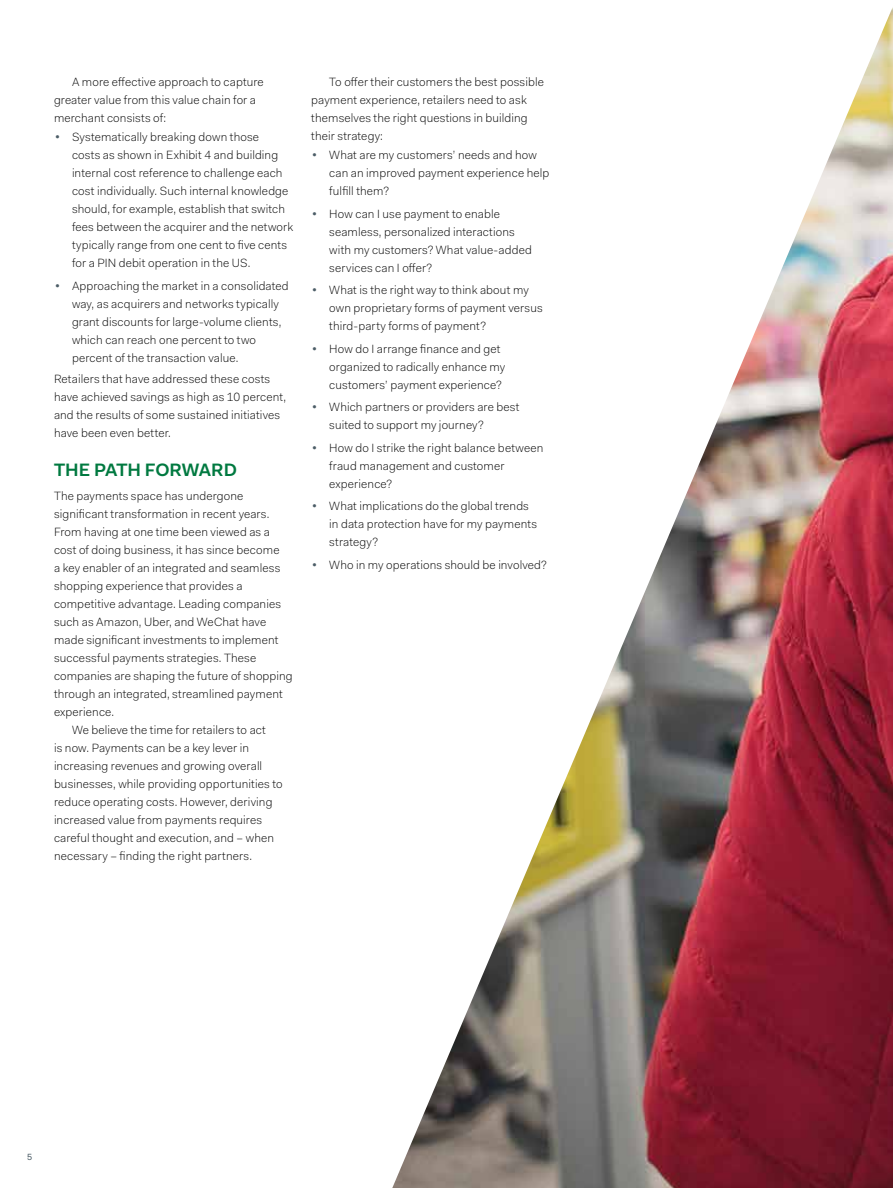
<style>
.page{position:relative;width:893px;height:1188px;background:#fff}
.page>*{position:absolute;margin:0;border:0;box-sizing:border-box;transform-origin:0 0}
.t1{font:600 18px "Fakt Pro";color:#007940}
.t2{font:300 12px/18px "Fakt Pro";letter-spacing:.01em;color:#000}
.t3{font:9px "Fakt Pro";color:#4c5d67}
.s1{font-family:"Slate Pro";font-weight:400;font-size:13.5px;color:#4c5d67}
</style>
<div class="page">
<img style="left:392px;top:7px;width:501px;height:1181px">
<p class="t2" style="left:54px;top:72px;width:211px;text-indent:18px">A more effective approach to capture greater value from this value chain for a merchant consists of:</p>
<p class="t2" style="left:72px;top:128px;width:223px;text-indent:-18px"><span class="s1">•</span> Systematically breaking down those<br>costs as shown in Exhibit 4 and building internal cost reference to challenge each cost individually. Such internal knowledge should, for example, establish that switch fees between the acquirer and the network typically range from one cent to five cents for a PIN debit operation in the US.</p>
<p class="t2" style="left:72px;top:276px;width:218px;text-indent:-18px"><span class="s1">•</span> Approaching the market in a consolidated way, as acquirers and networks typically grant discounts for large-volume clients, which can reach one percent to two percent of the transaction value.</p>
<p class="t2" style="left:54px;top:369px;width:234px">Retailers that have addressed these costs have achieved savings as high as 10 percent, and the results of some sustained initiatives have been even better.</p>
<h1 class="t1" style="left:54px;top:457px;width:184px">THE PATH FORWARD</h1>
<p class="t2" style="left:54px;top:486px;width:191px">The payments space has undergone</p>
<p class="t2" style="left:54px;top:504px;width:217px">significant transformation in recent years.</p>
<p class="t2" style="left:54px;top:522px;width:217px">From having at one time been viewed as a</p>
<p class="t2" style="left:54px;top:540px;width:227px">cost of doing business, it has since become</p>
<p class="t2" style="left:54px;top:558px;width:228px">a key enabler of an integrated and seamless</p>
<p class="t2" style="left:54px;top:576px;width:190px">shopping experience that provides a</p>
<p class="t2" style="left:54px;top:594px;width:229px">competitive advantage. Leading companies</p>
<p class="t2" style="left:54px;top:612px;width:214px">such as Amazon, Uber, and WeChat have</p>
<p class="t2" style="left:54px;top:630px;width:226px">made significant investments to implement</p>
<p class="t2" style="left:54px;top:648px;width:204px">successful payments strategies. These</p>
<p class="t2" style="left:54px;top:666px;width:240px">companies are shaping the future of shopping</p>
<p class="t2" style="left:54px;top:684px;width:230px">through an integrated, streamlined payment</p>
<p class="t2" style="left:54px;top:702px;width:62px">experience.</p>
<p class="t2" style="left:72px;top:720px;width:195px">We believe the time for retailers to act</p>
<p class="t2" style="left:54px;top:738px;width:197px">is now. Payments can be a key lever in</p>
<p class="t2" style="left:54px;top:756px;width:210px">increasing revenues and growing overall</p>
<p class="t2" style="left:54px;top:774px;width:230px">businesses, while providing opportunities to</p>
<p class="t2" style="left:54px;top:792px;width:220px">reduce operating costs. However, deriving</p>
<p class="t2" style="left:54px;top:810px;width:210px">increased value from payments requires</p>
<p class="t2" style="left:54px;top:828px;width:222px">careful thought and execution, and – when</p>
<p class="t2" style="left:54px;top:846px;width:200px">necessary – finding the right partners.</p>
<p class="t2" style="left:311px;top:72px;width:234px;text-indent:18px">To offer their customers the best possible payment experience, retailers need to ask themselves the right questions in building their strategy:</p>
<p class="t2" style="left:329px;top:146px;width:221px;text-indent:-18px"><span class="s1">•</span> What are my customers’ needs and how can an improved payment experience help fulfill them?</p>
<p class="t2" style="left:329px;top:204px;width:204px;text-indent:-18px"><span class="s1">•</span> How can I use payment to enable seamless, personalized interactions with my customers? What value-added services can I offer?</p>
<p class="t2" style="left:329px;top:281px;width:215px;text-indent:-18px"><span class="s1">•</span> What is the right way to think about my own proprietary forms of payment versus third-party forms of payment?</p>
<p class="t2" style="left:329px;top:339px;width:177px;text-indent:-18px"><span class="s1">•</span> How do I arrange finance and get organized to radically enhance my customers’ payment experience?</p>
<p class="t2" style="left:329px;top:398px;width:192px;text-indent:-18px"><span class="s1">•</span> Which partners or providers are best suited to support my journey?</p>
<p class="t2" style="left:329px;top:438px;width:215px;text-indent:-18px"><span class="s1">•</span> How do I strike the right balance between fraud management and customer experience?</p>
<p class="t2" style="left:329px;top:497px;width:209px;text-indent:-18px"><span class="s1">•</span> What implications do the global trends in data protection have for my payments strategy?</p>
<p class="t2" style="left:311px;top:555px;width:237px"><span class="s1">•</span> Who in my operations should be involved?</p>
<p class="t3" style="left:27px;top:1150px;width:7px">5</p>
</div>
